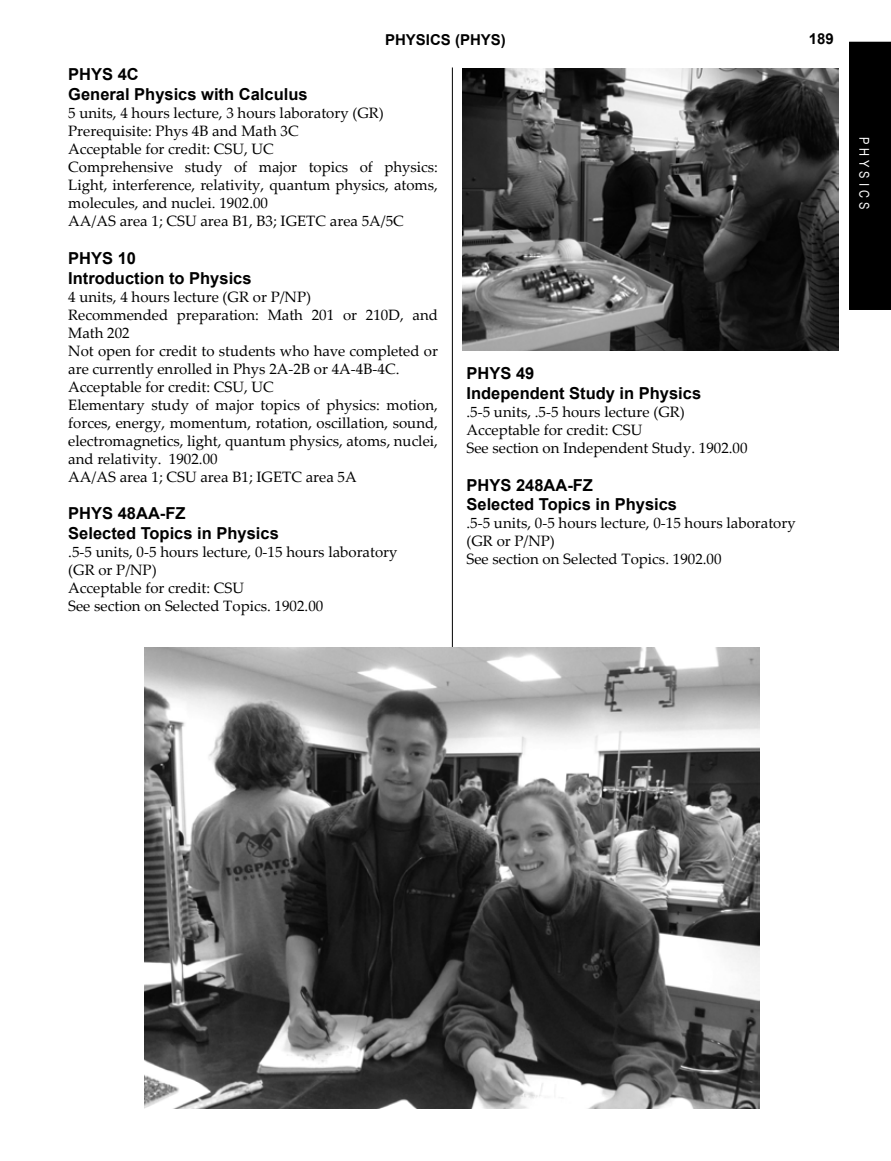
<style>
.page{position:relative;width:891px;height:1161px;background:#fff}
.page>*{position:absolute;margin:0;border:0;box-sizing:border-box;transform-origin:0 0}
.t1{font:700 16.5px/19.8px "Arial";color:#000}
.t2{font:15px/18px "Palatino Linotype";color:#000}
.t3{font:700 15px "Arial";color:#000}
.t4{font:13.5px "Arial Narrow";letter-spacing:.3em;color:#fff}
</style>
<div class="page">
<hr style="left:452px;top:68px;width:1px;height:1039px;background:#000">
<div style="left:849px;top:42px;width:42px;height:268px;background:#000"></div>
<img style="left:145px;top:648px;width:614px;height:460px">
<img style="left:463px;top:68px;width:376px;height:283px">
<p class="t3" style="left:385px;top:30px;width:122px">PHYSICS (PHYS)</p>
<p class="t1" style="left:68px;top:65px;width:241px">PHYS 4C<br>General Physics with Calculus</p>
<p class="t2" style="left:68px;top:103px;width:371px">5 units, 4 hours lecture, 3 hours laboratory (GR)<br>Prerequisite: Phys 4B and Math 3C<br>Acceptable for credit: CSU, UC<br>Comprehensive study of major topics of physics:<br>Light, interference, relativity, quantum physics, atoms, molecules, and nuclei. 1902.00<br>AA/AS area 1; CSU area B1, B3; IGETC area 5A/5C</p>
<p class="t1" style="left:68px;top:249px;width:185px">PHYS 10<br>Introduction to Physics</p>
<p class="t2" style="left:68px;top:287px;width:371px">4 units, 4 hours lecture (GR or P/NP)<br>Recommended preparation: Math 201 or 210D, and Math 202<br>Not open for credit to students who have completed or are currently enrolled in Phys 2A-2B or 4A-4B-4C.<br>Acceptable for credit: CSU, UC<br>Elementary study of major topics of physics: motion, forces, energy, momentum, rotation, oscillation, sound, electromagnetics, light, quantum physics, atoms, nuclei, and relativity. 1902.00<br>AA/AS area 1; CSU area B1; IGETC area 5A</p>
<p class="t1" style="left:68px;top:504px;width:212px">PHYS 48AA-FZ<br>Selected Topics in Physics</p>
<p class="t2" style="left:68px;top:543px;width:331px">.5-5 units, 0-5 hours lecture, 0-15 hours laboratory (GR or P/NP)<br>Acceptable for credit: CSU<br>See section on Selected Topics. 1902.00</p>
<p class="t1" style="left:466px;top:364px;width:236px">PHYS 49<br>Independent Study in Physics</p>
<p class="t2" style="left:466px;top:402px;width:283px">.5-5 units, .5-5 hours lecture (GR)<br>Acceptable for credit: CSU<br>See section on Independent Study. 1902.00</p>
<p class="t1" style="left:466px;top:475px;width:212px">PHYS 248AA-FZ<br>Selected Topics in Physics</p>
<p class="t2" style="left:466px;top:514px;width:331px">.5-5 units, 0-5 hours lecture, 0-15 hours laboratory (GR or P/NP)<br>See section on Selected Topics. 1902.00</p>
<p class="t3" style="left:809px;top:29px;width:27px">189</p>
<p class="t4" style="left:874px;top:137px;width:74px;rotate:90deg">PHYSICS</p>
</div>
